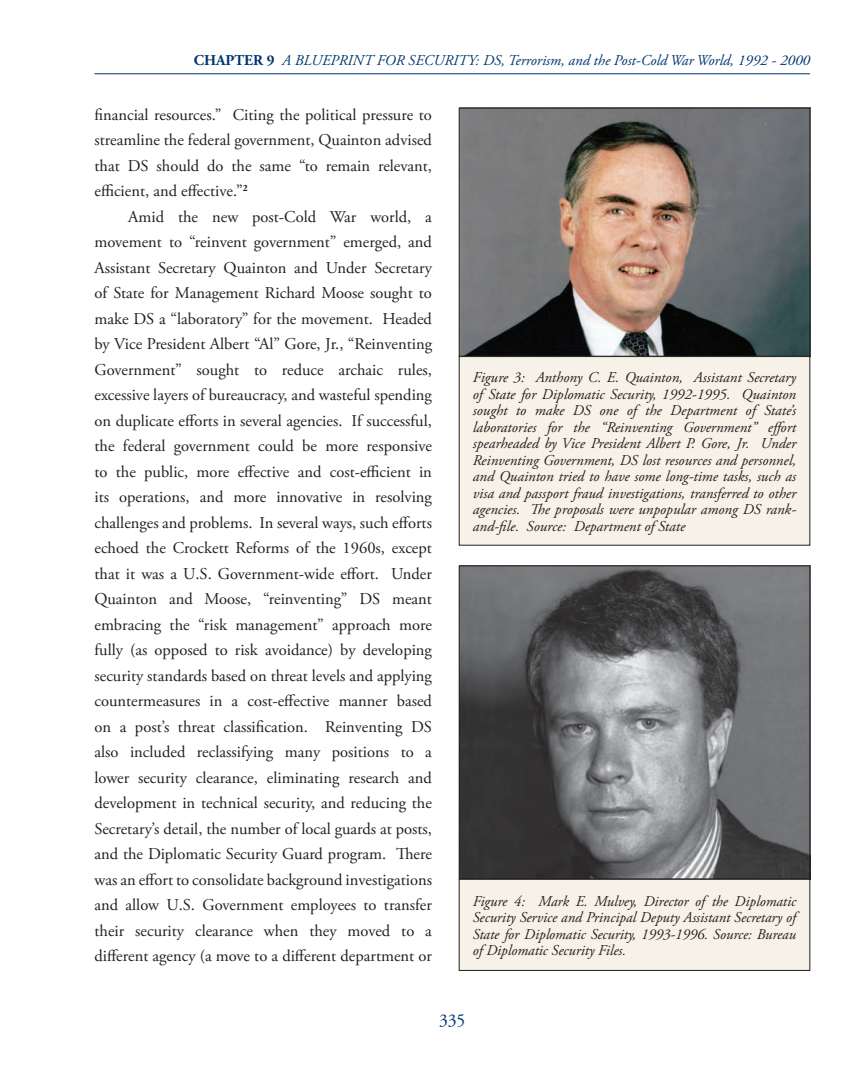
<style>
.page{position:relative;width:864px;height:1080px;background:#fff}
.page>*{position:absolute;margin:0;border:0;box-sizing:border-box;transform-origin:0 0}
.t1{font:18px "Adobe Garamond Pro";color:#00356d}
.t2{font:16.5px/25.5px "Adobe Garamond Pro";color:#231f20;text-align:justify}
.t3{font:italic 15px/16.5px "Adobe Garamond Pro";color:#231f20;text-align:justify}
.t4{font:italic 15px "Adobe Garamond Pro";color:#00356d}
.s1{font-weight:700;font-style:normal}
</style>
<div class="page">
<hr style="left:94px;top:74px;width:716px;height:1px;background:#00356d">
<img style="left:461px;top:110px;width:347px;height:244px">
<div style="left:459px;top:108px;width:351px;height:248px;border:1px solid #231f20"></div>
<div style="left:459px;top:357px;width:351px;height:188px;background:#f6f2e8"></div>
<div style="left:459px;top:356px;width:351px;height:189px;border:1px solid #231f20"></div>
<img style="left:461px;top:568px;width:347px;height:309px">
<div style="left:459px;top:566px;width:351px;height:313px;border:1px solid #231f20"></div>
<div style="left:459px;top:879px;width:351px;height:91px;background:#f6f2e8"></div>
<div style="left:459px;top:879px;width:351px;height:92px;border:1px solid #231f20"></div>
<p class="t4" style="left:194px;top:51px;width:618px"><span class="s1">CHAPTER 9</span> A BLUEPRINT FOR SECURITY: DS, Terrorism, and the Post-Cold War World, 1992 - 2000</p>
<p class="t2" style="left:94px;top:103px;width:339px">financial resources.” Citing the political pressure to streamline the federal government, Quainton advised that DS should do the same “to remain relevant, efficient, and effective.”<sup>2</sup></p>
<p class="t2" style="left:94px;top:205px;width:339px;text-indent:34px">Amid the new post-Cold War world, a movement to “reinvent government” emerged, and Assistant Secretary Quainton and Under Secretary of State for Management Richard Moose sought to make DS a “laboratory” for the movement. Headed by Vice President Albert “Al” Gore, Jr., “Reinventing Government” sought to reduce archaic rules, excessive layers of bureaucracy, and wasteful spending on duplicate efforts in several agencies. If successful, the federal government could be more responsive to the public, more effective and cost-efficient in its operations, and more innovative in resolving challenges and problems. In several ways, such efforts echoed the Crockett Reforms of the 1960s, except that it was a U.S. Government-wide effort. Under Quainton and Moose, “reinventing” DS meant embracing the “risk management” approach more fully (as opposed to risk avoidance) by developing security standards based on threat levels and applying countermeasures in a cost-effective manner based on a post’s threat classification. Reinventing DS also included reclassifying many positions to a lower security clearance, eliminating research and development in technical security, and reducing the Secretary’s detail, the number of local guards at posts, and the Diplomatic Security Guard program. There was an effort to consolidate background investigations and allow U.S. Government employees to transfer their security clearance when they moved to a different agency (a move to a different department or</p>
<p class="t3" style="left:473px;top:369px;width:325px">Figure 3: Anthony C. E. Quainton, Assistant Secretary of State for Diplomatic Security, 1992-1995. Quainton sought to make DS one of the Department of State’s laboratories for the “Reinventing Government” effort spearheaded by Vice President Albert P. Gore, Jr. Under Reinventing Government, DS lost resources and personnel, and Quainton tried to have some long-time tasks, such as visa and passport fraud investigations, transferred to other agencies. The proposals were unpopular among DS rank&shy;and-file. Source: Department of State</p>
<p class="t3" style="left:473px;top:893px;width:325px">Figure 4: Mark E. Mulvey, Director of the Diplomatic Security Service and Principal Deputy Assistant Secretary of State for Diplomatic Security, 1993-1996. Source: Bureau of Diplomatic Security Files.</p>
<p class="t1" style="left:439px;top:1009px;width:28px">335</p>
</div>
